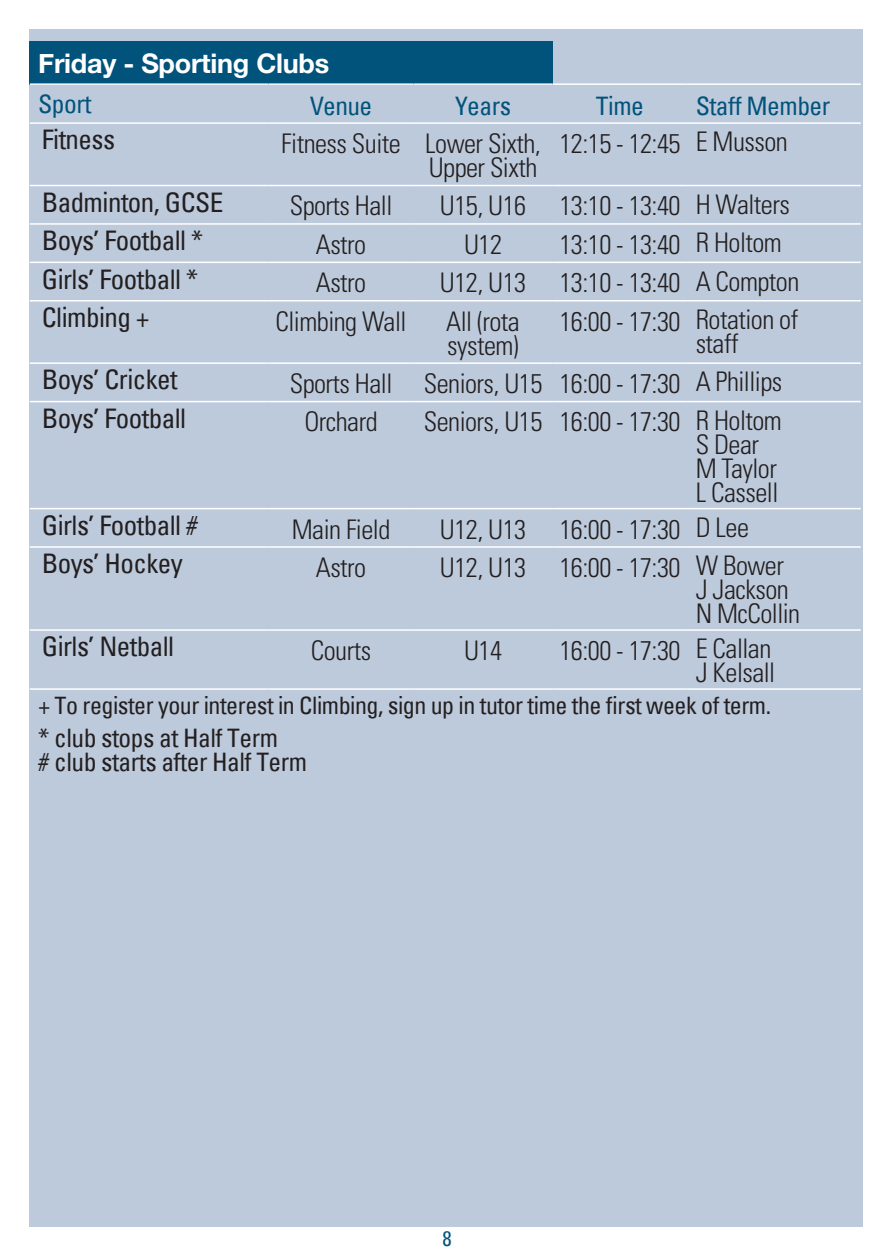
<style>
.page{position:relative;width:893px;height:1259px;background:#fff}
.page>*{position:absolute;margin:0;border:0;box-sizing:border-box;transform-origin:0 0}
.t1{font:300 condensed 27px/23.4px "Univers";letter-spacing:-.02em;color:#231f20}
.t2{font:condensed 27px "Univers";letter-spacing:-.02em;color:#231f20}
.t3{font:700 27px "Helvetica Neue";letter-spacing:-.01em;color:#fff}
.t4{font:condensed 25.5px/24px "Univers";letter-spacing:-.02em;color:#231f20}
.t5{font:condensed 25.5px "Univers";letter-spacing:-.02em;color:#02537c}
.t6{font:condensed 24px "Univers";letter-spacing:-.02em;color:#231f20}
.t7{font:condensed 20.7px "Univers";color:#02537c}
</style>
<div class="page">
<div style="left:29px;top:29px;width:833px;height:1197px;background:#bdcadb"></div>
<div style="left:30px;top:41px;width:523px;height:43px;background:#02537c"></div>
<hr style="left:30px;top:83px;width:239px;height:2px;background:#fff">
<hr style="left:269px;top:83px;width:144px;height:2px;background:#fff">
<hr style="left:413px;top:83px;width:140px;height:2px;background:#fff">
<hr style="left:553px;top:83px;width:134px;height:2px;background:#fff">
<hr style="left:687px;top:83px;width:174px;height:2px;background:#fff">
<hr style="left:30px;top:122px;width:239px;height:2px;background:#fff">
<hr style="left:269px;top:122px;width:144px;height:2px;background:#fff">
<hr style="left:413px;top:122px;width:140px;height:2px;background:#fff">
<hr style="left:553px;top:122px;width:134px;height:2px;background:#fff">
<hr style="left:687px;top:122px;width:174px;height:2px;background:#fff">
<hr style="left:30px;top:185px;width:239px;height:1px;background:#fff">
<hr style="left:269px;top:185px;width:144px;height:1px;background:#fff">
<hr style="left:413px;top:185px;width:140px;height:1px;background:#fff">
<hr style="left:553px;top:185px;width:134px;height:1px;background:#fff">
<hr style="left:687px;top:185px;width:174px;height:1px;background:#fff">
<hr style="left:30px;top:223px;width:239px;height:2px;background:#fff">
<hr style="left:269px;top:223px;width:144px;height:2px;background:#fff">
<hr style="left:413px;top:223px;width:140px;height:2px;background:#fff">
<hr style="left:553px;top:223px;width:134px;height:2px;background:#fff">
<hr style="left:687px;top:223px;width:174px;height:2px;background:#fff">
<hr style="left:30px;top:262px;width:239px;height:1px;background:#fff">
<hr style="left:269px;top:262px;width:144px;height:1px;background:#fff">
<hr style="left:413px;top:262px;width:140px;height:1px;background:#fff">
<hr style="left:553px;top:262px;width:134px;height:1px;background:#fff">
<hr style="left:687px;top:262px;width:174px;height:1px;background:#fff">
<hr style="left:30px;top:300px;width:239px;height:1px;background:#fff">
<hr style="left:269px;top:300px;width:144px;height:1px;background:#fff">
<hr style="left:413px;top:300px;width:140px;height:1px;background:#fff">
<hr style="left:553px;top:300px;width:134px;height:1px;background:#fff">
<hr style="left:687px;top:300px;width:174px;height:1px;background:#fff">
<hr style="left:30px;top:362px;width:239px;height:2px;background:#fff">
<hr style="left:269px;top:362px;width:144px;height:2px;background:#fff">
<hr style="left:413px;top:362px;width:140px;height:2px;background:#fff">
<hr style="left:553px;top:362px;width:134px;height:2px;background:#fff">
<hr style="left:687px;top:362px;width:174px;height:2px;background:#fff">
<hr style="left:30px;top:401px;width:239px;height:1px;background:#fff">
<hr style="left:269px;top:401px;width:144px;height:1px;background:#fff">
<hr style="left:413px;top:401px;width:140px;height:1px;background:#fff">
<hr style="left:553px;top:401px;width:134px;height:1px;background:#fff">
<hr style="left:687px;top:401px;width:174px;height:1px;background:#fff">
<hr style="left:30px;top:508px;width:239px;height:1px;background:#fff">
<hr style="left:269px;top:508px;width:144px;height:1px;background:#fff">
<hr style="left:413px;top:508px;width:140px;height:1px;background:#fff">
<hr style="left:553px;top:508px;width:134px;height:1px;background:#fff">
<hr style="left:687px;top:508px;width:174px;height:1px;background:#fff">
<hr style="left:30px;top:546px;width:239px;height:2px;background:#fff">
<hr style="left:269px;top:546px;width:144px;height:2px;background:#fff">
<hr style="left:413px;top:546px;width:140px;height:2px;background:#fff">
<hr style="left:553px;top:546px;width:134px;height:2px;background:#fff">
<hr style="left:687px;top:546px;width:174px;height:2px;background:#fff">
<hr style="left:30px;top:629px;width:239px;height:2px;background:#fff">
<hr style="left:269px;top:629px;width:144px;height:2px;background:#fff">
<hr style="left:413px;top:629px;width:140px;height:2px;background:#fff">
<hr style="left:553px;top:629px;width:134px;height:2px;background:#fff">
<hr style="left:687px;top:629px;width:174px;height:2px;background:#fff">
<hr style="left:30px;top:688px;width:239px;height:2px;background:#fff">
<hr style="left:269px;top:688px;width:144px;height:2px;background:#fff">
<hr style="left:413px;top:688px;width:140px;height:2px;background:#fff">
<hr style="left:553px;top:688px;width:134px;height:2px;background:#fff">
<hr style="left:687px;top:688px;width:174px;height:2px;background:#fff">
<p class="t3" style="left:38px;top:42px;width:293px">Friday - Sporting Clubs</p>
<p class="t5" style="left:38px;top:87px;width:55px">Sport</p>
<p class="t5" style="left:310px;top:89px;width:64px">Venue</p>
<p class="t5" style="left:455px;top:89px;width:58px">Years</p>
<p class="t5" style="left:596px;top:89px;width:50px">Time</p>
<p class="t5" style="left:696px;top:89px;width:136px">Staff Member</p>
<p class="t2" style="left:42px;top:122px;width:75px">Fitness</p>
<p class="t1" style="left:281px;top:131px;width:261px;text-align:right">Fitness Suite Lower Sixth,<br>Upper Sixth</p>
<p class="t1" style="left:559px;top:132px;width:230px">12:15 - 12:45 E Musson</p>
<p class="t2" style="left:42px;top:185px;width:183px">Badminton, GCSE</p>
<p class="t1" style="left:290px;top:194px;width:104px">Sports Hall</p>
<p class="t1" style="left:440px;top:194px;width:351px">U15, U16 13:10 - 13:40 H Walters</p>
<p class="t2" style="left:42px;top:223px;width:163px">Boys’ Football *</p>
<p class="t1" style="left:316px;top:233px;width:52px">Astro</p>
<p class="t1" style="left:464px;top:233px;width:39px">U12</p>
<p class="t1" style="left:559px;top:233px;width:224px">13:10 - 13:40 R Holtom</p>
<p class="t2" style="left:42px;top:261px;width:158px">Girls’ Football *</p>
<p class="t1" style="left:316px;top:271px;width:52px">Astro</p>
<p class="t1" style="left:440px;top:271px;width:361px">U12, U13 13:10 - 13:40 A Compton</p>
<p class="t2" style="left:42px;top:300px;width:109px">Climbing +</p>
<p class="t1" style="left:276px;top:309px;width:132px">Climbing Wall</p>
<p class="t1" style="left:446px;top:309px;width:75px">All (rota system)</p>
<p class="t1" style="left:696px;top:310px;width:104px;line-height:22.2px;text-indent:-136px">16:00 - 17:30 Rotation of staff</p>
<p class="t2" style="left:42px;top:362px;width:137px">Boys’ Cricket</p>
<p class="t1" style="left:290px;top:372px;width:494px">Sports Hall Seniors, U15 16:00 - 17:30 A Phillips</p>
<p class="t2" style="left:42px;top:401px;width:146px">Boys’ Football</p>
<p class="t1" style="left:304px;top:410px;width:75px">Orchard</p>
<p class="t1" style="left:696px;top:410px;width:88px;text-indent:-272px">Seniors, U15 16:00 - 17:30 R Holtom<br>S Dear<br>M Taylor<br>L Cassell</p>
<p class="t2" style="left:42px;top:508px;width:158px">Girls’ Football #</p>
<p class="t1" style="left:292px;top:517px;width:100px">Main Field</p>
<p class="t1" style="left:440px;top:517px;width:311px">U12, U13 16:00 - 17:30 D Lee</p>
<p class="t2" style="left:42px;top:546px;width:142px">Boys’ Hockey</p>
<p class="t1" style="left:316px;top:556px;width:52px">Astro</p>
<p class="t1" style="left:696px;top:556px;width:106px;text-indent:-256px">U12, U13 16:00 - 17:30 W Bower<br>J Jackson<br>N McCollin</p>
<p class="t2" style="left:42px;top:629px;width:134px">Girls’ Netball</p>
<p class="t1" style="left:311px;top:639px;width:62px">Courts</p>
<p class="t1" style="left:464px;top:639px;width:39px">U14</p>
<p class="t1" style="left:559px;top:639px;width:217px;line-height:22.2px;text-align:right">16:00 - 17:30 E Callan<br>J Kelsall</p>
<p class="t6" style="left:38px;top:690px;width:734px">+ To register your interest in Climbing, sign up in tutor time the first week of term.</p>
<p class="t4" style="left:38px;top:725px;width:270px">* club stops at Half Term<br># club starts after Half Term</p>
<p class="t7" style="left:443px;top:1225px;width:11px">8</p>
</div>
